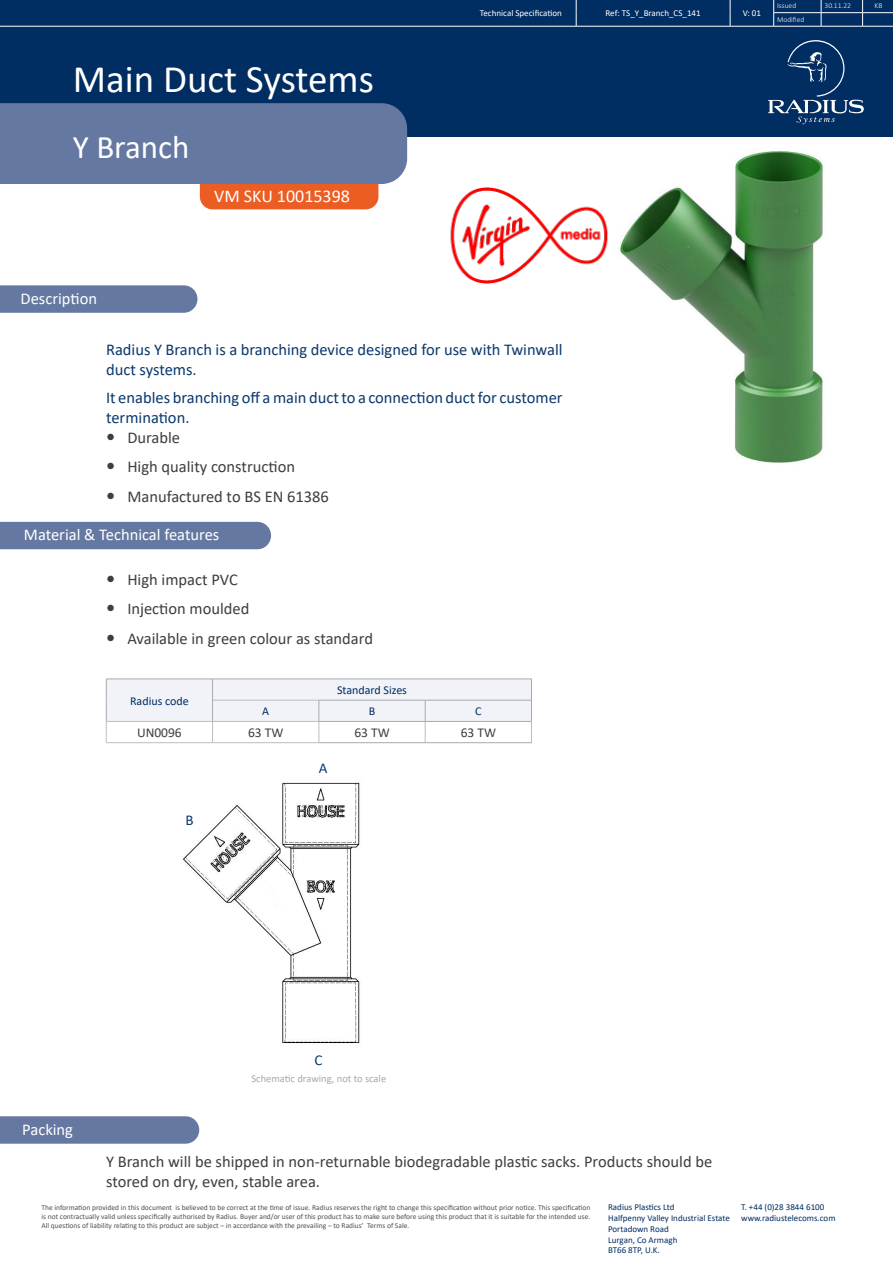
<style>
.page{position:relative;width:893px;height:1263px;background:#fff}
.page>*{position:absolute;margin:0;border:0;box-sizing:border-box;transform-origin:0 0}
.t1{font:39px "Calibri";color:#fff}
.t2{font:33px "Calibri";color:#fff}
.t3{font:18px "Calibri";color:#fff}
.Descriptor_1{font:16.5px/19.8px "Calibri";color:#3e3e3f}
.Datasheet_Body_ext{font:16.5px/19.8px "Calibri";color:#0a396d}
.Sub-Headings{font:16.5px "Calibri";color:#fff}
.Datasheet_Body_ext-2{font:15px "Calibri";color:#0a396d}
.Body_Copy{font:13.5px "Calibri";color:#3e3e3f}
.Body_Copy-2{font:12px "Calibri";color:#002c62}
.Descriptor_1-2{font:10.5px "Calibri";color:#a8a9ad}
.t4{font:9px "Calibri";color:#002c62}
.t5{font:9px "Calibri";color:#fff}
.Descriptor_1-3{font:7.5px/9px "Calibri";color:#505052;text-align:justify}
.t6{font:300 7.5px "Calibri";color:#fff}
</style>
<div class="page">
<div style="left:200px;top:167px;width:178px;height:42px;background:#eb5d23;border-radius:13px"></div>
<div style="left:0;top:0;width:893px;height:137px;background:#002d62"></div>
<div style="left:0;top:103px;width:407px;height:81px;background:#6578a2"></div>
<svg style="left:768px;top:40px;width:96px;height:84px"></svg>
<svg style="left:730px;top:0;width:1px;height:26px"></svg>
<hr style="left:730px;top:26px;width:44px;height:1px;background:#fff">
<hr style="left:576px;top:26px;width:154px;height:1px;background:#fff">
<hr style="left:773px;top:12px;width:48px;height:1px;background:#fff">
<svg style="left:773px;top:0;width:1px;height:26px"></svg>
<hr style="left:821px;top:12px;width:42px;height:1px;background:#fff">
<svg style="left:821px;top:0;width:1px;height:26px"></svg>
<hr style="left:863px;top:12px;width:30px;height:1px;background:#fff">
<svg style="left:862px;top:0;width:1px;height:26px"></svg>
<hr style="left:774px;top:26px;width:47px;height:1px;background:#fff">
<hr style="left:821px;top:26px;width:42px;height:1px;background:#fff">
<hr style="left:863px;top:26px;width:30px;height:1px;background:#fff">
<svg style="left:576px;top:0;width:1px;height:26px"></svg>
<hr style="left:0;top:26px;width:576px;height:1px;background:#fff">
<img style="left:637px;top:151px;width:187px;height:312px">
<img style="left:183px;top:782px;width:177px;height:261px">
<svg style="left:0;top:285px;width:197px;height:28px;background:#6a7ca5"></svg>
<div style="left:0;top:522px;width:271px;height:27px;background:#6578a2"></div>
<hr style="left:106px;top:742px;width:107px;height:1px;background:#bcbdc0">
<hr style="left:213px;top:742px;width:106px;height:1px;background:#bcbdc0">
<svg style="left:106px;top:679px;width:426px;height:63px"></svg>
<hr style="left:319px;top:721px;width:106px;height:1px;background:#a8a9ad">
<hr style="left:425px;top:721px;width:107px;height:1px;background:#a8a9ad">
<hr style="left:319px;top:742px;width:106px;height:1px;background:#a8a9ad">
<hr style="left:425px;top:742px;width:107px;height:1px;background:#a8a9ad">
<svg style="left:0;top:1116px;width:199px;height:28px;background:#6a7ca5"></svg>
<img style="left:450px;top:187px;width:187px;height:97px">
<h1 class="t1" style="left:73px;top:52px;width:303px">Main Duct Systems</h1>
<h2 class="t2" style="left:73px;top:124px;width:118px">Y Branch</h2>
<h3 class="t3" style="left:214px;top:183px;width:137px">VM SKU 10015398</h3>
<p class="t5" style="left:480px;top:7px;width:83px">Technical Specification</p>
<p class="t5" style="left:606px;top:7px;width:97px">Ref: TS_Y_Branch_CS_141</p>
<p class="t5" style="left:743px;top:7px;width:20px">V: 01</p>
<p class="t6" style="left:777px;top:1px;width:21px">Issued</p>
<p class="t6" style="left:824px;top:1px;width:28px">30.11.22</p>
<p class="t6" style="left:875px;top:1px;width:9px">KB</p>
<p class="t6" style="left:777px;top:15px;width:29px">Modified</p>
<p class="Sub-Headings" style="left:21px;top:287px;width:78px">Description</p>
<p class="Datasheet_Body_ext" style="left:106px;top:339px;width:458px">Radius Y Branch is a branching device designed for use with Twinwall duct systems.</p>
<p class="Datasheet_Body_ext" style="left:106px;top:388px;width:458px">It enables branching off a main duct to a connection duct for customer termination.</p>
<p class="Descriptor_1" style="left:127px;top:427px;width:54px">Durable</p>
<p class="Descriptor_1" style="left:127px;top:456px;width:169px">High quality construction</p>
<p class="Descriptor_1" style="left:127px;top:486px;width:203px">Manufactured to BS EN 61386</p>
<p class="Sub-Headings" style="left:24px;top:523px;width:197px">Material &amp; Technical features</p>
<p class="Descriptor_1" style="left:127px;top:569px;width:112px">High impact PVC</p>
<p class="Descriptor_1" style="left:127px;top:598px;width:124px">Injection moulded</p>
<p class="Descriptor_1" style="left:127px;top:628px;width:247px">Available in green colour as standard</p>
<p class="Body_Copy-2" style="left:130px;top:692px;width:60px">Radius code</p>
<p class="Body_Copy-2" style="left:337px;top:682px;width:71px">Standard Sizes</p>
<p class="Body_Copy-2" style="left:262px;top:703px;width:8px">A</p>
<p class="Body_Copy-2" style="left:369px;top:703px;width:8px">B</p>
<p class="Body_Copy-2" style="left:475px;top:703px;width:8px">C</p>
<p class="Body_Copy" style="left:137px;top:723px;width:46px">UN0096</p>
<p class="Body_Copy" style="left:248px;top:723px;width:37px">63 TW</p>
<p class="Body_Copy" style="left:354px;top:723px;width:37px">63 TW</p>
<p class="Body_Copy" style="left:461px;top:723px;width:37px">63 TW</p>
<p class="Datasheet_Body_ext-2" style="left:185px;top:809px;width:10px">B</p>
<p class="Datasheet_Body_ext-2" style="left:319px;top:758px;width:10px">A</p>
<p class="Sub-Headings" style="left:22px;top:1118px;width:52px">Packing</p>
<p class="Datasheet_Body_ext-2" style="left:315px;top:1050px;width:9px">C</p>
<p class="Descriptor_1-2" style="left:251px;top:1071px;width:136px">Schematic drawing, not to scale</p>
<p class="Descriptor_1" style="left:106px;top:1151px;width:608px">Y Branch will be shipped in non-returnable biodegradable plastic sacks. Products should be stored on dry, even, stable area.</p>
<p class="Descriptor_1-3" style="left:41px;top:1203px;width:550px">The information provided in this document is believed to be correct at the time of issue. Radius reserves the right to change this specification without prior notice. This specification is not contractually valid unless specifically authorised by Radius. Buyer and/or user of this product has to make sure before using this product that it is suitable for the intended use.<br>All questions of liability relating to this product are subject – in accordance with the prevailing – to Radius’ Terms of Sale.</p>
<p class="t4" style="left:608px;top:1201px;width:68px">Radius Plastics Ltd</p>
<p class="t4" style="left:608px;top:1212px;width:123px">Halfpenny Valley Industrial Estate</p>
<p class="t4" style="left:608px;top:1222px;width:62px">Portadown Road</p>
<p class="t4" style="left:608px;top:1233px;width:71px">Lurgan, Co Armagh</p>
<p class="t4" style="left:608px;top:1244px;width:53px">BT66 8TP, U.K.</p>
<p class="t4" style="left:741px;top:1201px;width:85px">T. +44 (0)28 3844 6100</p>
<p class="t4" style="left:741px;top:1212px;width:96px">www.radiustelecoms.com</p>
</div>
